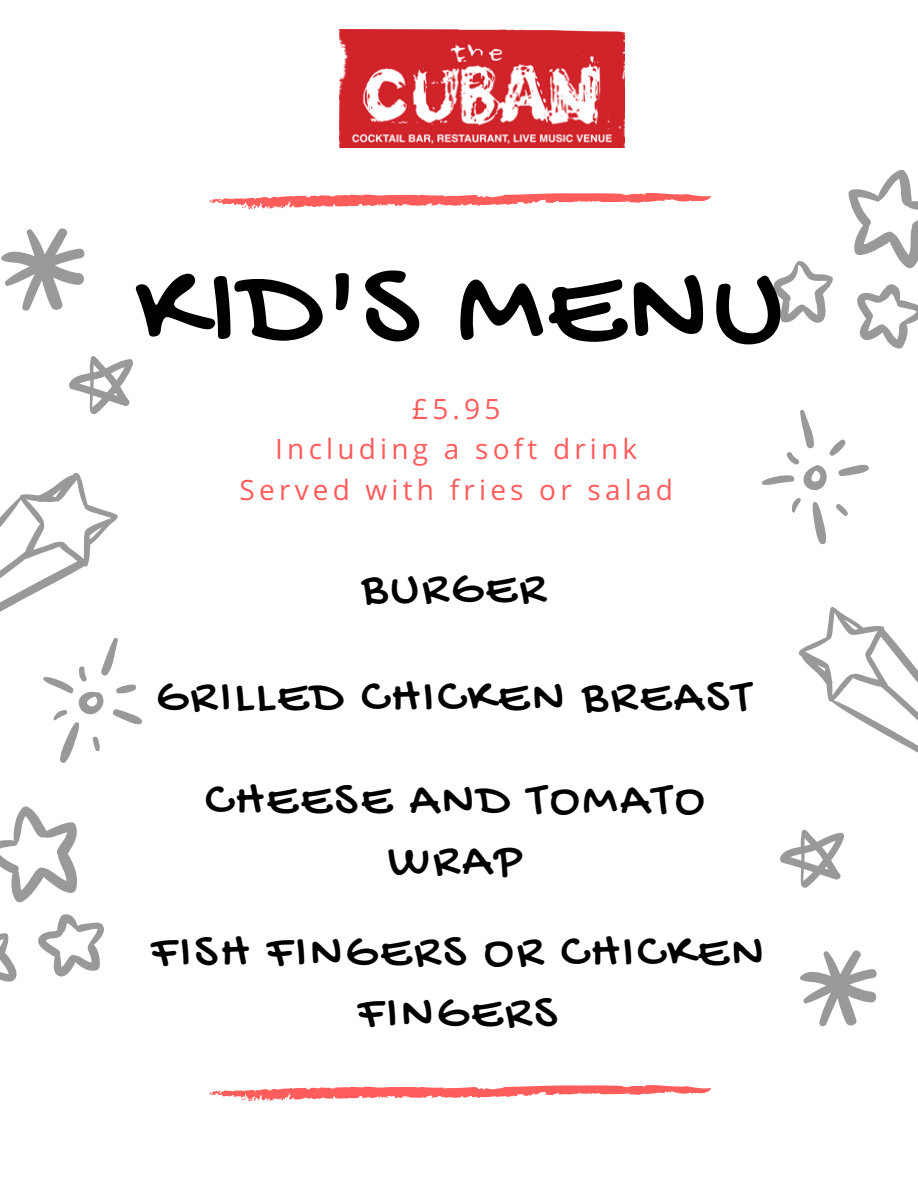
<style>
.page{position:relative;width:918px;height:1188px;background:#fff}
.page>*{position:absolute;margin:0;border:0;box-sizing:border-box;transform-origin:0 0}
.t1{font:124.5px "Gochi Hand";letter-spacing:.03em;color:#000}
.t2{font:49.8px/60.8px "Gochi Hand";letter-spacing:.06em;color:#000;text-align:center}
.t3{font:28.05px/40.5px "Open Sans";letter-spacing:.15em;color:#ff5c5c;text-align:center}
</style>
<div class="page">
<svg style="left:209px;top:192px;width:502px;height:17px"></svg>
<svg style="left:209px;top:1085px;width:502px;height:16px"></svg>
<svg style="left:0;top:806px;width:104px;height:176px"></svg>
<svg style="left:1px;top:228px;width:84px;height:83px"></svg>
<svg style="left:0;top:473px;width:142px;height:290px"></svg>
<svg style="left:69px;top:356px;width:64px;height:59px"></svg>
<svg style="left:773px;top:169px;width:145px;height:180px"></svg>
<svg style="left:800px;top:950px;width:77px;height:77px"></svg>
<svg style="left:762px;top:410px;width:107px;height:135px"></svg>
<svg style="left:780px;top:607px;width:138px;height:281px"></svg>
<img style="left:340px;top:29px;width:284px;height:118px">
<h1 class="t1" style="left:135px;top:242px;width:651px">KID'S MENU</h1>
<p class="t3" style="left:240px;top:388px;width:435px">£5.95<br>Including a soft drink<br>Served with fries or salad</p>
<p class="t2" style="left:156px;top:538px;width:597px;line-height:108px">BURGER<br>GRILLED CHICKEN BREAST</p>
<p class="t2" style="left:205px;top:773px;width:501px">CHEESE AND TOMATO<br>WRAP</p>
<p class="t2" style="left:151px;top:925px;width:614px">FISH FINGERS OR CHICKEN<br>FINGERS</p>
</div>
